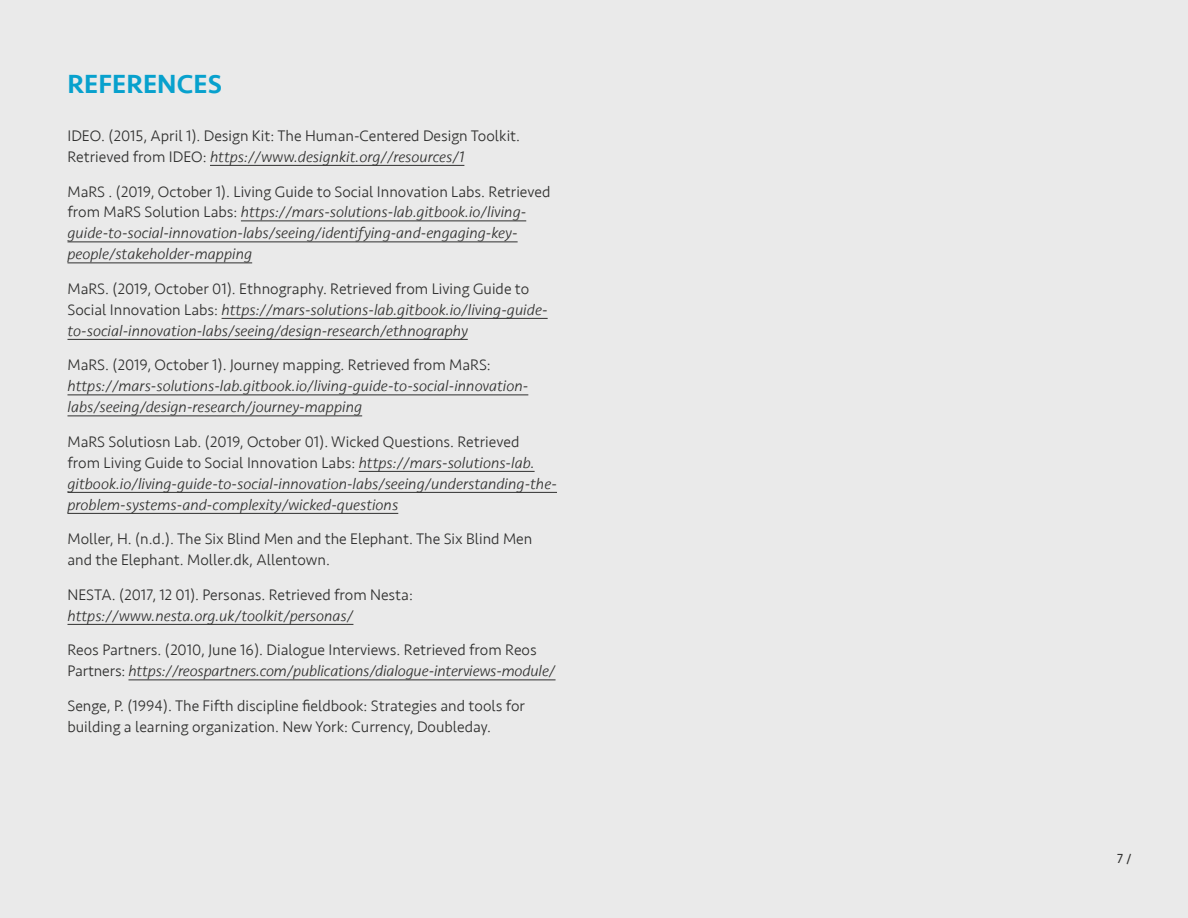
<style>
.page{position:relative;width:1188px;height:918px;background:#fff}
.page>*{position:absolute;margin:0;border:0;box-sizing:border-box;transform-origin:0 0}
.t1{font:500 27px "Seravek";color:#08a1cd}
.t2{font:italic 300 15.75px/21px "Seravek";color:#30302f}
.t3{font:300 15.75px/21px "Seravek";color:#30302f}
.t4{font:13.5px "Seravek";color:#30302f}
.s1{font-style:italic}
.s2{font-style:normal}
</style>
<div class="page">
<div style="left:1px;top:1px;width:1187px;height:917px;background:#eaeaea"></div>
<hr style="left:210px;top:165px;width:254px;height:1px;background:#30302f">
<hr style="left:241px;top:221px;width:285px;height:1px;background:#30302f">
<hr style="left:68px;top:242px;width:450px;height:1px;background:#30302f">
<hr style="left:68px;top:263px;width:184px;height:1px;background:#30302f">
<hr style="left:222px;top:318px;width:326px;height:1px;background:#30302f">
<hr style="left:68px;top:339px;width:400px;height:1px;background:#30302f">
<hr style="left:68px;top:395px;width:460px;height:1px;background:#30302f">
<hr style="left:68px;top:416px;width:294px;height:1px;background:#30302f">
<hr style="left:359px;top:471px;width:176px;height:1px;background:#30302f">
<hr style="left:68px;top:492px;width:489px;height:1px;background:#30302f">
<hr style="left:68px;top:513px;width:330px;height:1px;background:#30302f">
<hr style="left:68px;top:624px;width:285px;height:1px;background:#30302f">
<hr style="left:128px;top:680px;width:428px;height:1px;background:#30302f">
<h1 class="t1" style="left:68px;top:67px;width:156px">REFERENCES</h1>
<p class="t3" style="left:68px;top:126px;width:454px">IDEO. (2015, April 1). Design Kit: The Human-Centered Design Toolkit.<br>Retrieved from IDEO: <span class="s1">https://www.designkit.org//resources/1</span></p>
<p class="t2" style="left:68px;top:181px;width:485px"><span class="s2">MaRS . (2019, October 1). Living Guide to Social Innovation Labs. Retrieved from MaRS Solution Labs:</span> https://mars-solutions-lab.gitbook.io/living&shy;guide-to-social-innovation-labs/seeing/identifying-and-engaging-key&shy;people/stakeholder-mapping</p>
<p class="t2" style="left:68px;top:279px;width:482px"><span class="s2">MaRS. (2019, October 01). Ethnography. Retrieved from Living Guide to<br>Social Innovation Labs:</span> https://mars-solutions-lab.gitbook.io/living-guide&shy;to-social-innovation-labs/seeing/design-research/ethnography</p>
<p class="t3" style="left:68px;top:355px;width:425px">MaRS. (2019, October 1). Journey mapping. Retrieved from MaRS:</p>
<p class="t2" style="left:68px;top:376px;width:462px">https://mars-solutions-lab.gitbook.io/living-guide-to-social-innovation&shy;labs/seeing/design-research/journey-mapping</p>
<p class="t2" style="left:68px;top:431px;width:491px"><span class="s2">MaRS Solutiosn Lab. (2019, October 01). Wicked Questions. Retrieved<br>from Living Guide to Social Innovation Labs:</span> https://mars-solutions-lab. gitbook.io/living-guide-to-social-innovation-labs/seeing/understanding-the&shy;problem-systems-and-complexity/wicked-questions</p>
<p class="t3" style="left:68px;top:529px;width:466px">Moller, H. (n.d.). The Six Blind Men and the Elephant. The Six Blind Men and the Elephant. Moller.dk, Allentown.</p>
<p class="t3" style="left:68px;top:584px;width:347px">NESTA. (2017, 12 01). Personas. Retrieved from Nesta:</p>
<p class="t2" style="left:68px;top:605px;width:287px">https://www.nesta.org.uk/toolkit/personas/</p>
<p class="t3" style="left:68px;top:640px;width:490px">Reos Partners. (2010, June 16). Dialogue Interviews. Retrieved from Reos<br>Partners: <span class="s1">https://reospartners.com/publications/dialogue-interviews-module/</span></p>
<p class="t3" style="left:68px;top:695px;width:459px">Senge, P. (1994). The Fifth discipline fieldbook: Strategies and tools for building a learning organization. New York: Currency, Doubleday.</p>
<p class="t4" style="left:1117px;top:848px;width:16px">7 /</p>
</div>
